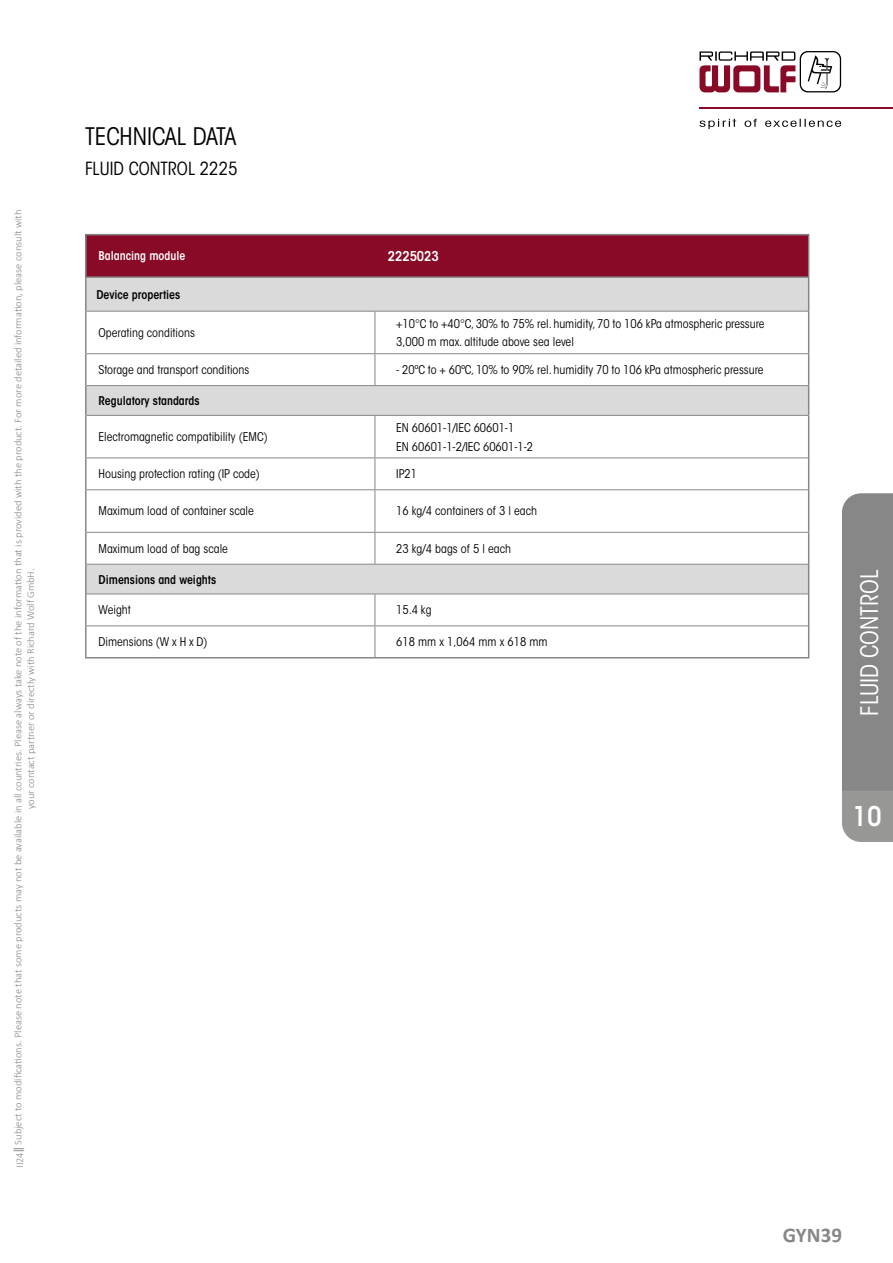
<style>
.page{position:relative;width:893px;height:1263px;background:#fff}
.page>*{position:absolute;margin:0;border:0;box-sizing:border-box;transform-origin:0 0}
.t1{font:600 condensed 27px "ITC Avant Garde Std";color:#fff}
.t2{font:condensed 24px "ITC Avant Garde Std";color:#000}
.t3{font:condensed 24px "ITC Avant Garde Std";color:#fff}
.t4{font:700 21px "Calibri";color:#878787}
.t5{font:condensed 18px "ITC Avant Garde Std";color:#000}
.t6{font:600 condensed 13.5px "ITC Avant Garde Std";color:#fff}
.t7{font:condensed 12px/18px "ITC Avant Garde Std";color:#000}
.t8{font:600 condensed 12px "ITC Avant Garde Std";color:#000}
.t9{font:600 condensed 12px "ITC Avant Garde Std";color:#fff}
.t10{font:300 10.5px/12.6px "Calibri";color:#878787;text-align:center}
.s1{font-family:"Adobe Garamond Pro";font-weight:700}
</style>
<div class="page">
<svg style="left:699px;top:119px;width:142px;height:10px"></svg>
<svg style="left:699px;top:51px;width:142px;height:41px"></svg>
<hr style="left:699px;top:107px;width:194px;height:2px;background:#880a26">
<svg style="left:842px;top:493px;width:51px;height:349px;background:#8a8a8a"></svg>
<div style="left:86px;top:235px;width:289px;height:42px;background:#880a26"></div>
<div style="left:375px;top:235px;width:434px;height:42px;background:#880a26"></div>
<svg style="left:87px;top:278px;width:721px;height:316px"></svg>
<hr style="left:85px;top:276px;width:290px;height:2px;background:#878787">
<hr style="left:375px;top:276px;width:434px;height:2px;background:#878787">
<hr style="left:808px;top:278px;width:1px;height:33px;background:#878787">
<svg style="left:808px;top:386px;width:1px;height:29px"></svg>
<hr style="left:808px;top:564px;width:1px;height:30px;background:#878787">
<hr style="left:87px;top:311px;width:288px;height:1px;background:#878787">
<hr style="left:375px;top:311px;width:433px;height:1px;background:#878787">
<hr style="left:375px;top:312px;width:1px;height:41px;background:#878787">
<hr style="left:87px;top:353px;width:288px;height:1px;background:#878787">
<hr style="left:375px;top:353px;width:433px;height:1px;background:#878787">
<hr style="left:375px;top:354px;width:1px;height:31px;background:#878787">
<hr style="left:87px;top:385px;width:288px;height:1px;background:#878787">
<hr style="left:375px;top:385px;width:433px;height:1px;background:#878787">
<hr style="left:87px;top:415px;width:288px;height:1px;background:#878787">
<hr style="left:375px;top:415px;width:433px;height:1px;background:#878787">
<hr style="left:375px;top:416px;width:1px;height:41px;background:#878787">
<hr style="left:87px;top:457px;width:288px;height:1px;background:#878787">
<hr style="left:375px;top:457px;width:433px;height:1px;background:#878787">
<hr style="left:375px;top:458px;width:1px;height:31px;background:#878787">
<hr style="left:87px;top:489px;width:288px;height:1px;background:#878787">
<hr style="left:375px;top:489px;width:433px;height:1px;background:#878787">
<hr style="left:375px;top:490px;width:1px;height:42px;background:#878787">
<hr style="left:87px;top:532px;width:288px;height:1px;background:#878787">
<hr style="left:375px;top:532px;width:433px;height:1px;background:#878787">
<hr style="left:375px;top:533px;width:1px;height:31px;background:#878787">
<hr style="left:87px;top:564px;width:288px;height:1px;background:#878787">
<hr style="left:375px;top:564px;width:433px;height:1px;background:#878787">
<hr style="left:87px;top:594px;width:288px;height:1px;background:#878787">
<hr style="left:375px;top:594px;width:433px;height:1px;background:#878787">
<hr style="left:375px;top:594px;width:1px;height:31px;background:#878787">
<hr style="left:87px;top:625px;width:288px;height:1px;background:#878787">
<hr style="left:375px;top:625px;width:433px;height:1px;background:#878787">
<hr style="left:375px;top:626px;width:1px;height:31px;background:#878787">
<hr style="left:85px;top:234px;width:290px;height:1px;background:#878787">
<hr style="left:85px;top:235px;width:2px;height:41px;background:#878787">
<hr style="left:375px;top:234px;width:434px;height:1px;background:#878787">
<hr style="left:808px;top:235px;width:1px;height:41px;background:#878787">
<hr style="left:85px;top:278px;width:2px;height:33px;background:#878787">
<hr style="left:85px;top:311px;width:2px;height:43px;background:#878787">
<hr style="left:808px;top:311px;width:1px;height:43px;background:#878787">
<hr style="left:85px;top:354px;width:2px;height:32px;background:#878787">
<hr style="left:808px;top:354px;width:1px;height:32px;background:#878787">
<hr style="left:85px;top:386px;width:2px;height:29px;background:#878787">
<hr style="left:85px;top:415px;width:2px;height:43px;background:#878787">
<hr style="left:808px;top:415px;width:1px;height:43px;background:#878787">
<hr style="left:85px;top:458px;width:2px;height:32px;background:#878787">
<hr style="left:808px;top:458px;width:1px;height:32px;background:#878787">
<hr style="left:85px;top:490px;width:2px;height:42px;background:#878787">
<hr style="left:808px;top:490px;width:1px;height:42px;background:#878787">
<hr style="left:85px;top:532px;width:2px;height:32px;background:#878787">
<hr style="left:808px;top:532px;width:1px;height:32px;background:#878787">
<hr style="left:85px;top:564px;width:2px;height:30px;background:#878787">
<hr style="left:85px;top:594px;width:2px;height:32px;background:#878787">
<hr style="left:808px;top:594px;width:1px;height:32px;background:#878787">
<hr style="left:85px;top:626px;width:2px;height:31px;background:#878787">
<hr style="left:808px;top:626px;width:1px;height:31px;background:#878787">
<hr style="left:85px;top:657px;width:290px;height:1px;background:#878787">
<hr style="left:375px;top:657px;width:434px;height:1px;background:#878787">
<p class="t10" style="left:12px;top:1168px;width:960px;rotate:-90deg">II24<span class="s1">||</span> Subject to modifications. Please note that some products may not be available in all countries. Please always take note of the information that is provided with the product. For more detailed information, please consult with your contact partner or directly with Richard Wolf GmbH.</p>
<h2 class="t2" style="left:85px;top:122px;width:153px">TECHNICAL DATA</h2>
<h3 class="t5" style="left:85px;top:158px;width:154px">FLUID CONTROL 2225</h3>
<p class="t9" style="left:99px;top:248px;width:88px">Balancing module</p>
<p class="t6" style="left:388px;top:248px;width:53px">2225023</p>
<p class="t8" style="left:96px;top:287px;width:85px">Device properties</p>
<p class="t7" style="left:99px;top:324px;width:98px">Operating conditions</p>
<p class="t7" style="left:396px;top:315px;width:370px">+10°C to +40°C, 30% to 75% rel. humidity, 70 to 106 kPa atmospheric pressure<br>3,000 m max. altitude above sea level</p>
<p class="t7" style="left:99px;top:361px;width:152px">Storage and transport conditions</p>
<p class="t7" style="left:396px;top:361px;width:369px">- 20ºC to + 60ºC, 10% to 90% rel. humidity 70 to 106 kPa atmospheric pressure</p>
<p class="t8" style="left:99px;top:393px;width:103px">Regulatory standards</p>
<p class="t7" style="left:99px;top:428px;width:171px">Electromagnetic compatibility (EMC)</p>
<p class="t7" style="left:396px;top:418px;width:138px;line-height:19px">EN 60601-1/IEC 60601-1<br>EN 60601-1-2/IEC 60601-1-2</p>
<p class="t7" style="left:99px;top:465px;width:163px">Housing protection rating (IP code)</p>
<p class="t7" style="left:396px;top:465px;width:22px">IP21</p>
<p class="t7" style="left:99px;top:502px;width:157px">Maximum load of container scale</p>
<p class="t7" style="left:396px;top:502px;width:142px">16 kg/4 containers of 3 l each</p>
<p class="t7" style="left:99px;top:539px;width:131px">Maximum load of bag scale</p>
<p class="t7" style="left:396px;top:539px;width:116px">23 kg/4 bags of 5 l each</p>
<p class="t8" style="left:99px;top:572px;width:119px">Dimensions and weights</p>
<p class="t7" style="left:99px;top:601px;width:34px">Weight</p>
<p class="t7" style="left:396px;top:601px;width:37px">15.4 kg</p>
<p class="t7" style="left:99px;top:633px;width:111px">Dimensions (W x H x D)</p>
<p class="t7" style="left:396px;top:633px;width:153px">618 mm x 1,064 mm x 618 mm</p>
<h2 class="t3" style="left:855px;top:715px;width:148px;rotate:-90deg">FLUID CONTROL</h2>
<h1 class="t1" style="left:852px;top:800px;width:31px">10</h1>
<h3 class="t4" style="left:783px;top:1220px;width:61px">GYN39</h3>
</div>
